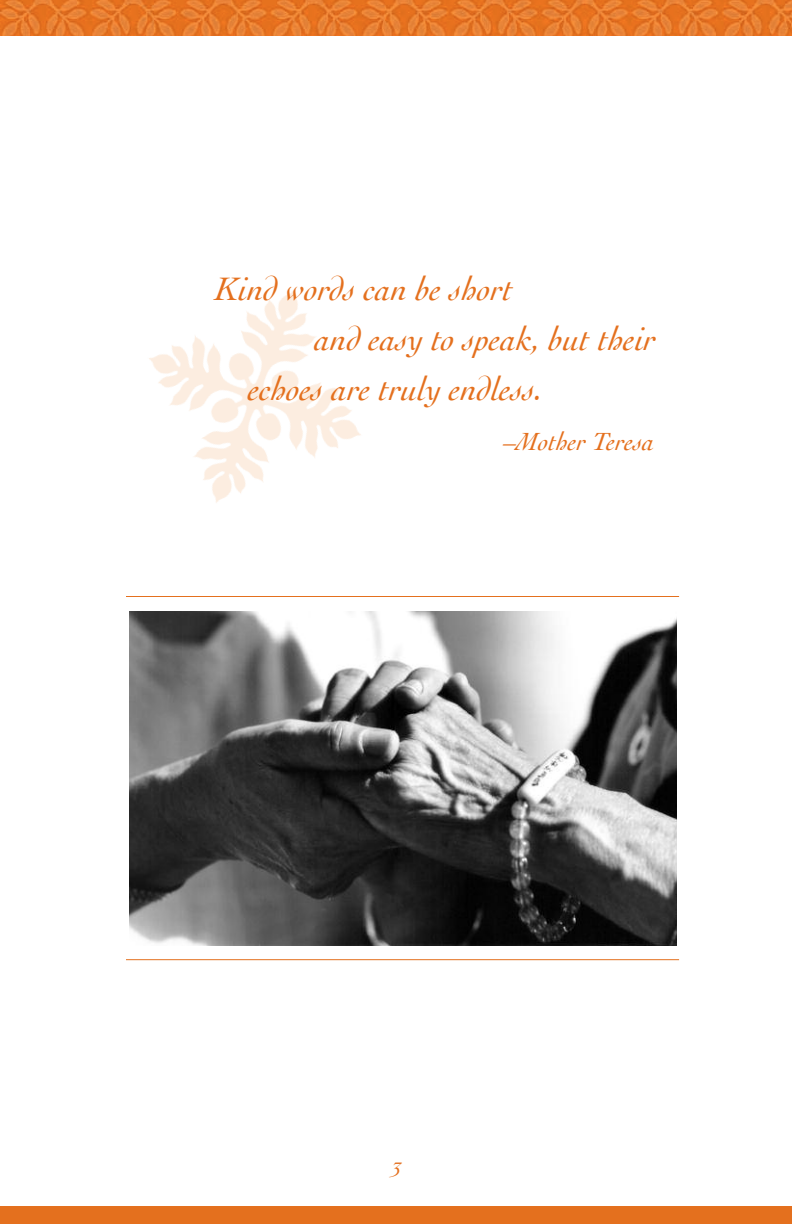
<style>
.page{position:relative;width:792px;height:1224px;background:#fff}
.page>*{position:absolute;margin:0;border:0;box-sizing:border-box;transform-origin:0 0}
.t1{font:italic 34px "Cochin";color:#e4701e}
.t2{font:italic 26px "Cochin";color:#e4701e}
.t3{font:italic 22px "Cochin";color:#e4701e}
</style>
<div class="page">
<img style="left:1px;top:0;width:791px;height:36px">
<div style="left:0;top:1206px;width:792px;height:18px;background:#e4701e"></div>
<img style="left:129px;top:611px;width:547px;height:335px">
<hr style="left:126px;top:959px;width:553px;height:1px;background:#e4701e">
<hr style="left:126px;top:596px;width:553px;height:1px;background:#e4701e">
<img style="left:149px;top:291px;width:212px;height:212px">
<p class="t1" style="left:215px;top:270px;width:299px">Kind words can be short</p>
<p class="t1" style="left:315px;top:320px;width:342px">and easy to speak, but their</p>
<p class="t1" style="left:249px;top:370px;width:296px">echoes are truly endless.</p>
<p class="t2" style="left:503px;top:427px;width:153px">–Mother Teresa</p>
<p class="t3" style="left:391px;top:1157px;width:11px">3</p>
</div>
